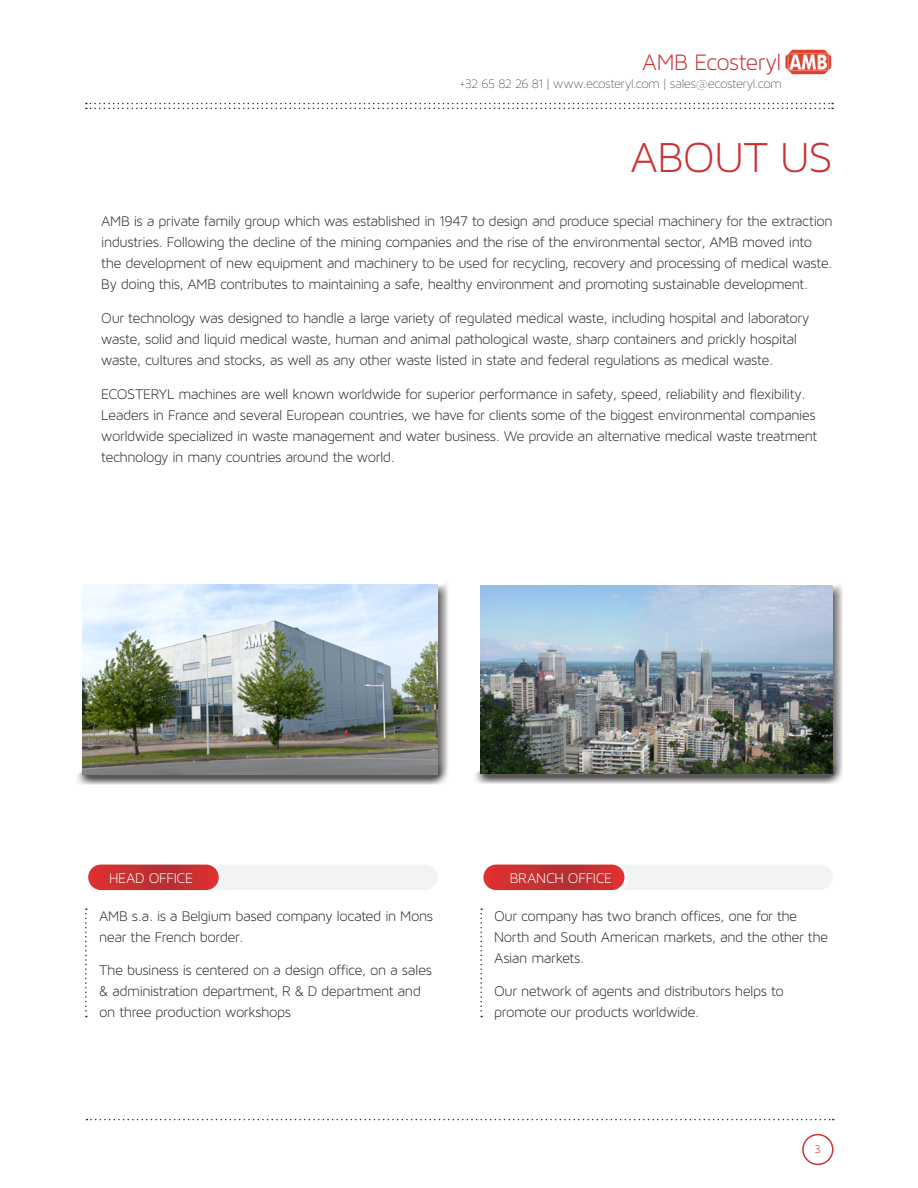
<style>
.page{position:relative;width:918px;height:1188px;background:#fff}
.page>*{position:absolute;margin:0;border:0;box-sizing:border-box;transform-origin:0 0}
.t1{font:45px "Maven Pro Light 300";letter-spacing:-.02em;color:#cb3233}
.t2{font:24px "Maven Pro Light 300";letter-spacing:-.025em;color:#cb3233}
.t3{font:15px/21px "Maven Pro Light 300";letter-spacing:-.035em;color:#292e31}
.t4{font:15px "Maven Pro Light 300";letter-spacing:-.02em;color:#fff}
.t5{font:13.5px "Maven Pro Light 200";letter-spacing:-.025em;color:#231f20}
.t6{font:12px "Maven Pro Light 300";color:#cb3233}
</style>
<div class="page">
<svg style="left:86px;top:103px;width:747px;height:6px"></svg>
<img style="left:785px;top:49px;width:47px;height:26px">
<svg style="left:86px;top:1119px;width:748px;height:1px"></svg>
<div style="left:802px;top:1134px;width:31px;height:31px;border:2px solid #cb3233;border-radius:50%"></div>
<svg style="left:85px;top:909px;width:2px;height:108px"></svg>
<svg style="left:480px;top:909px;width:2px;height:108px"></svg>
<div style="left:217px;top:865px;width:221px;height:25px;background:#f2f3f4"></div>
<svg style="left:87px;top:863px;width:133px;height:29px;background:#c93334"></svg>
<div style="left:85px;top:862px;width:137px;height:31px;border:3px solid #fff;border-radius:14px"></div>
<div style="left:622px;top:865px;width:211px;height:25px;background:#f2f3f4"></div>
<svg style="left:482px;top:863px;width:144px;height:29px;background:#c93334"></svg>
<div style="left:480px;top:862px;width:147px;height:31px;border:3px solid #fff;border-radius:14px"></div>
<div style="left:73px;top:577px;width:376px;height:208px;background:#231f20;opacity:.75"></div>
<img style="left:82px;top:585px;width:356px;height:189px">
<div style="left:471px;top:578px;width:372px;height:206px;background:#231f20;opacity:.75"></div>
<img style="left:480px;top:586px;width:352px;height:187px">
<h2 class="t2" style="left:642px;top:49px;width:141px">AMB Ecosteryl</h2>
<p class="t5" style="left:459px;top:77px;width:324px">+32 65 82 26 81 | www.ecosteryl.com | sales@ecosteryl.com</p>
<h1 class="t1" style="left:630px;top:133px;width:204px">ABOUT US</h1>
<p class="t3" style="left:101px;top:211px;width:733px">AMB is a private family group which was established in 1947 to design and produce special machinery for the extraction industries. Following the decline of the mining companies and the rise of the environmental sector, AMB moved into the development of new equipment and machinery to be used for recycling, recovery and processing of medical waste.<br>By doing this, AMB contributes to maintaining a safe, healthy environment and promoting sustainable development.</p>
<p class="t3" style="left:101px;top:308px;width:710px">Our technology was designed to handle a large variety of regulated medical waste, including hospital and laboratory waste, solid and liquid medical waste, human and animal pathological waste, sharp containers and prickly hospital waste, cultures and stocks, as well as any other waste listed in state and federal regulations as medical waste.</p>
<p class="t3" style="left:101px;top:383px;width:718px">ECOSTERYL machines are well known worldwide for superior performance in safety, speed, reliability and flexibility.<br>Leaders in France and several European countries, we have for clients some of the biggest environmental companies worldwide specialized in waste management and water business. We provide an alternative medical waste treatment technology in many countries around the world.</p>
<p class="t4" style="left:109px;top:870px;width:86px">HEAD OFFICE</p>
<p class="t4" style="left:510px;top:870px;width:104px">BRANCH OFFICE</p>
<p class="t3" style="left:99px;top:905px;width:335px">AMB s.a. is a Belgium based company located in Mons near the French border.</p>
<p class="t3" style="left:99px;top:960px;width:334px">The business is centered on a design office, on a sales &amp; administration department, R &amp; D department and on three production workshops</p>
<p class="t3" style="left:494px;top:905px;width:336px">Our company has two branch offices, one for the<br>North and South American markets, and the other the<br>Asian markets.</p>
<p class="t3" style="left:494px;top:981px;width:291px">Our network of agents and distributors helps to promote our products worldwide.</p>
<p class="t6" style="left:815px;top:1143px;width:8px">3</p>
</div>
